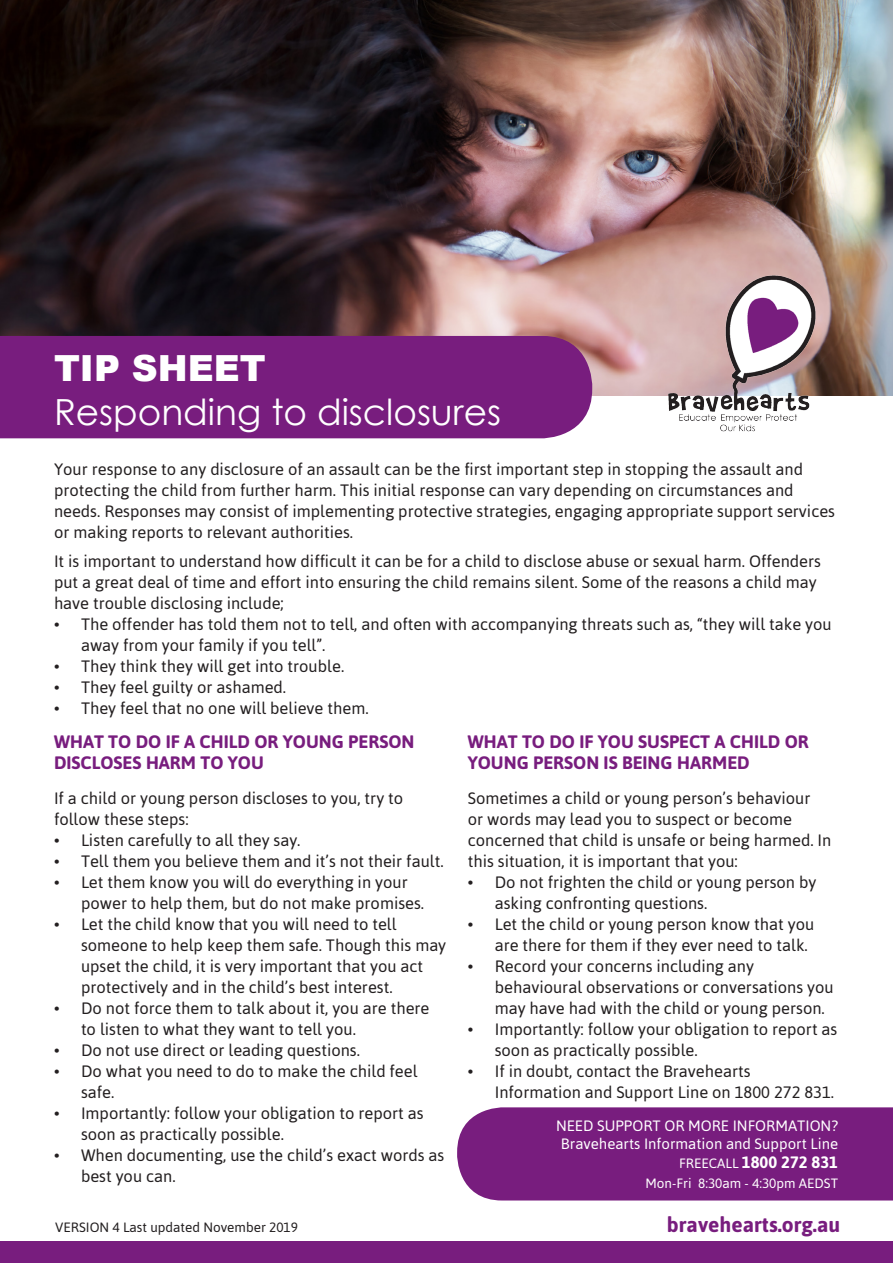
<style>
.page{position:relative;width:893px;height:1263px;background:#fff}
.page>*{position:absolute;margin:0;border:0;box-sizing:border-box;transform-origin:0 0}
.t1{font:36px "Century Gothic";color:#fff}
.t2{font:900 36px "Arial";color:#fff}
.t3{font:700 21px "Asap";color:#781d7e}
.t4{font:700 18px/21px "Asap";color:#781d7e}
.t5{font:16.5px/21px "Asap";color:#231f20}
.t6{font:700 16.5px "Asap";color:#fff}
.t7{font:15px "Asap";color:#fff}
.t8{font:13.5px "Asap";color:#231f20}
.t9{font:13.5px "Asap";color:#fff}
.s1{font-weight:400;font-size:13.5px}
</style>
<div class="page">
<div style="left:0;top:1242px;width:893px;height:21px;background:#781d7e"></div>
<img style="left:0;top:0;width:893px;height:395px">
<div style="left:0;top:336px;width:592px;height:102px;background:#781d7e"></div>
<div style="left:457px;top:1107px;width:436px;height:93px;background:#781d7e"></div>
<img style="left:650px;top:263px;width:186px;height:169px">
<p class="t2" style="left:54px;top:342px;width:213px">TIP SHEET</p>
<p class="t1" style="left:54px;top:386px;width:449px">Responding to disclosures</p>
<p class="t5" style="left:54px;top:458px;width:782px">Your response to any disclosure of an assault can be the first important step in stopping the assault and protecting the child from further harm. This initial response can vary depending on circumstances and needs. Responses may consist of implementing protective strategies, engaging appropriate support services or making reports to relevant authorities.</p>
<p class="t5" style="left:54px;top:551px;width:768px">It is important to understand how difficult it can be for a child to disclose abuse or sexual harm. Offenders put a great deal of time and effort into ensuring the child remains silent. Some of the reasons a child may have trouble disclosing include;</p>
<p class="t5" style="left:81px;top:614px;width:752px;text-indent:-27px">• The offender has told them not to tell, and often with accompanying threats such as, “they will take you away from your family if you tell”.</p>
<p class="t5" style="left:54px;top:656px;width:292px">• They think they will get into trouble.</p>
<p class="t5" style="left:54px;top:677px;width:234px">• They feel guilty or ashamed.</p>
<p class="t5" style="left:54px;top:698px;width:316px">• They feel that no one will believe them.</p>
<p class="t4" style="left:54px;top:731px;width:362px">WHAT TO DO IF A CHILD OR YOUNG PERSON<br>DISCLOSES HARM TO YOU</p>
<p class="t5" style="left:54px;top:787px;width:351px">If a child or young person discloses to you, try to follow these steps:</p>
<p class="t5" style="left:54px;top:829px;width:248px">• Listen carefully to all they say.</p>
<p class="t5" style="left:54px;top:850px;width:391px">• Tell them you believe them and it’s not their fault.</p>
<p class="t5" style="left:81px;top:871px;width:345px;text-indent:-27px">• Let them know you will do everything in your power to help them, but do not make promises.</p>
<p class="t5" style="left:81px;top:913px;width:367px;text-indent:-27px">• Let the child know that you will need to tell someone to help keep them safe. Though this may upset the child, it is very important that you act protectively and in the child’s best interest.</p>
<p class="t5" style="left:81px;top:997px;width:350px;text-indent:-27px">• Do not force them to talk about it, you are there to listen to what they want to tell you.</p>
<p class="t5" style="left:54px;top:1039px;width:308px">• Do not use direct or leading questions.</p>
<p class="t5" style="left:81px;top:1060px;width:338px;text-indent:-27px">• Do what you need to do to make the child feel safe.</p>
<p class="t5" style="left:81px;top:1102px;width:344px;text-indent:-27px">• Importantly: follow your obligation to report as soon as practically possible.</p>
<p class="t5" style="left:81px;top:1144px;width:365px;text-indent:-27px">• When documenting, use the child’s exact words as best you can.</p>
<p class="t4" style="left:468px;top:731px;width:343px">WHAT TO DO IF YOU SUSPECT A CHILD OR<br>YOUNG PERSON IS BEING HARMED</p>
<p class="t5" style="left:468px;top:787px;width:365px">Sometimes a child or young person’s behaviour<br>or words may lead you to suspect or become concerned that child is unsafe or being harmed. In this situation, it is important that you:</p>
<p class="t5" style="left:495px;top:871px;width:323px;text-indent:-27px">• Do not frighten the child or young person by asking confronting questions.</p>
<p class="t5" style="left:495px;top:913px;width:321px;text-indent:-27px">• Let the child or young person know that you are there for them if they ever need to talk.</p>
<p class="t5" style="left:495px;top:955px;width:340px;text-indent:-27px">• Record your concerns including any behavioural observations or conversations you may have had with the child or young person.</p>
<p class="t5" style="left:495px;top:1018px;width:344px;text-indent:-27px">• Importantly: follow your obligation to report as soon as practically possible.</p>
<p class="t5" style="left:495px;top:1060px;width:341px;text-indent:-27px">• If in doubt, contact the Bravehearts<br>Information and Support Line on 1800 272 831.</p>
<p class="t7" style="left:556px;top:1117px;width:284px">NEED SUPPORT OR MORE INFORMATION?</p>
<p class="t7" style="left:561px;top:1135px;width:279px">Bravehearts Information and Support Line</p>
<p class="t6" style="left:679px;top:1153px;width:160px"><span class="s1">FREECALL</span> 1800 272 831</p>
<p class="t9" style="left:645px;top:1176px;width:194px">Mon-Fri 8:30am - 4:30pm AEDST</p>
<p class="t8" style="left:55px;top:1219px;width:244px">VERSION 4 Last updated November 2019</p>
<p class="t3" style="left:667px;top:1212px;width:175px">bravehearts.org.au</p>
</div>
